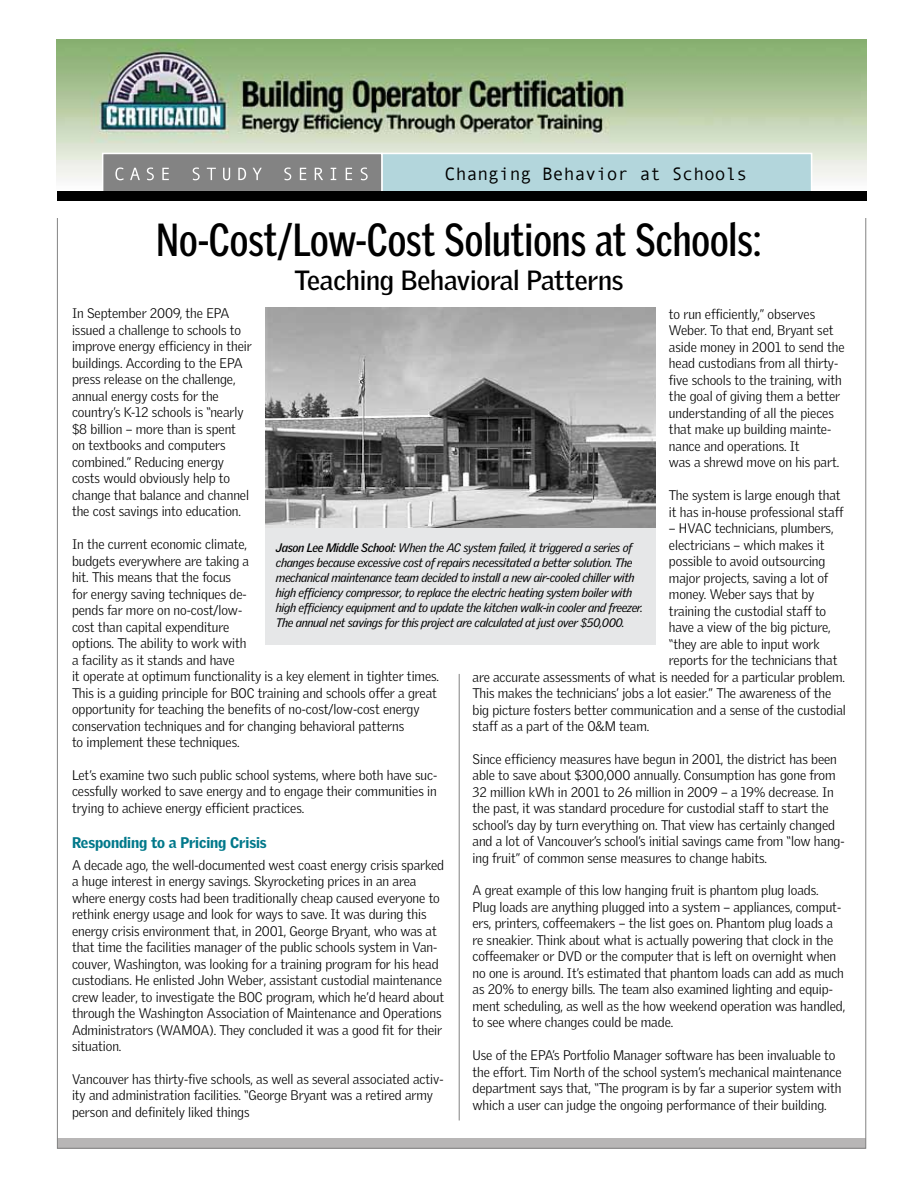
<style>
.page{position:relative;width:918px;height:1188px;background:#fff}
.page>*{position:absolute;margin:0;border:0;box-sizing:border-box;transform-origin:0 0}
.t1{font:700 45px "Griffith Gothic Cond";color:#000}
.t2{font:700 27px "Griffith Gothic";letter-spacing:-.005em;color:#000}
.t3{font:18px "Andale Mono";color:#000}
.t4{font:900 15px "Griffith Gothic";letter-spacing:-.005em;color:#00788a}
.t5{font:300 13.5px/16.5px "Griffith Gothic";letter-spacing:-.005em;color:#000}
.t6{font:italic 12px/15px "Griffith Gothic";letter-spacing:-.025em;color:#000}
.s1{font-weight:700}
</style>
<div class="page">
<div style="left:57px;top:1138px;width:809px;height:11px;background:#b8b6b6"></div>
<img style="left:57px;top:39px;width:810px;height:162px">
<div style="left:381px;top:153px;width:431px;height:46px;background:#b3d6dc;border:1px solid #fff"></div>
<div style="left:102px;top:153px;width:281px;height:46px;background:#838383;border:1px solid #fff"></div>
<svg style="left:115px;top:167px;width:9px;height:13px"></svg>
<svg style="left:130px;top:168px;width:10px;height:12px"></svg>
<svg style="left:147px;top:167px;width:7px;height:13px"></svg>
<svg style="left:162px;top:168px;width:7px;height:12px"></svg>
<svg style="left:193px;top:167px;width:7px;height:13px"></svg>
<svg style="left:207px;top:168px;width:9px;height:12px"></svg>
<svg style="left:223px;top:168px;width:7px;height:12px"></svg>
<svg style="left:238px;top:168px;width:8px;height:12px"></svg>
<svg style="left:253px;top:168px;width:9px;height:12px"></svg>
<svg style="left:284px;top:167px;width:7px;height:13px"></svg>
<svg style="left:300px;top:168px;width:6px;height:12px"></svg>
<svg style="left:315px;top:168px;width:8px;height:12px"></svg>
<svg style="left:331px;top:168px;width:5px;height:12px"></svg>
<svg style="left:346px;top:168px;width:6px;height:12px"></svg>
<svg style="left:361px;top:167px;width:7px;height:13px"></svg>
<div style="left:58px;top:192px;width:809px;height:9px;background:#000"></div>
<hr style="left:459px;top:674px;width:1px;height:446px;background:#838383">
<div style="left:265px;top:527px;width:390px;height:117px;background:#e6e7e8"></div>
<img style="left:265px;top:308px;width:390px;height:219px">
<h3 class="t3" style="left:445px;top:162px;width:304px">Changing Behavior at Schools</h3>
<h1 class="t1" style="left:156px;top:215px;width:607px">No-Cost/Low-Cost Solutions at Schools:</h1>
<h2 class="t2" style="left:295px;top:264px;width:330px">Teaching Behavioral Patterns</h2>
<p class="t5" style="left:72px;top:305px;width:181px">In September 2009, the EPA issued a challenge to schools to improve energy efficiency in their buildings. According to the EPA press release on the challenge, annual energy costs for the country’s K-12 schools is “nearly $8 billion – more than is spent on textbooks and computers combined.” Reducing energy costs would obviously help to change that balance and channel the cost savings into education.</p>
<p class="t5" style="left:72px;top:536px;width:369px">In the current economic climate,<br>budgets everywhere are taking a<br>hit. This means that the focus<br>for energy saving techniques de-<br>pends far more on no-cost/low-<br>cost than capital expenditure<br>options. The ability to work with<br>a facility as it stands and have<br>it operate at optimum functionality is a key element in tighter times.<br>This is a guiding principle for BOC training and schools offer a great opportunity for teaching the benefits of no-cost/low-cost energy conservation techniques and for changing behavioral patterns<br>to implement these techniques.</p>
<p class="t5" style="left:72px;top:766px;width:367px;text-align:justify">Let’s examine two such public school systems, where both have suc&shy;cessfully worked to save energy and to engage their communities in trying to achieve energy efficient practices.</p>
<p class="t4" style="left:72px;top:833px;width:196px">Responding to a Pricing Crisis</p>
<p class="t5" style="left:72px;top:856px;width:374px">A decade ago, the well-documented west coast energy crisis sparked a huge interest in energy savings. Skyrocketing prices in an area where energy costs had been traditionally cheap caused everyone to rethink energy usage and look for ways to save. It was during this energy crisis environment that, in 2001, George Bryant, who was at that time the facilities manager of the public schools system in Van&shy;couver, Washington, was looking for a training program for his head custodians. He enlisted John Weber, assistant custodial maintenance crew leader, to investigate the BOC program, which he’d heard about through the Washington Association of Maintenance and Operations Administrators (WAMOA). They concluded it was a good fit for their situation.</p>
<p class="t5" style="left:72px;top:1070px;width:373px">Vancouver has thirty-five schools, as well as several associated activ&shy;ity and administration facilities. “George Bryant was a retired army person and definitely liked things</p>
<p class="t5" style="left:669px;top:306px;width:177px">to run efficiently,” observes<br>Weber. To that end, Bryant set aside money in 2001 to send the head custodians from all thirty&shy;five schools to the training, with the goal of giving them a better understanding of all the pieces that make up building mainte&shy;nance and operations. It<br>was a shrewd move on his part.</p>
<p class="t5" style="left:669px;top:487px;width:176px">The system is large enough that it has in-house professional staff</p>
<p class="t5" style="left:669px;top:520px;width:166px">– HVAC technicians, plumbers,</p>
<p class="t5" style="left:669px;top:536px;width:157px">electricians – which makes it</p>
<p class="t5" style="left:669px;top:553px;width:158px">possible to avoid outsourcing</p>
<p class="t5" style="left:669px;top:569px;width:161px">major projects, saving a lot of</p>
<p class="t5" style="left:669px;top:586px;width:147px">money. Weber says that by</p>
<p class="t5" style="left:669px;top:602px;width:159px">training the custodial staff to</p>
<p class="t5" style="left:669px;top:619px;width:163px">have a view of the big picture,</p>
<p class="t5" style="left:669px;top:635px;width:152px">“they are able to input work</p>
<p class="t5" style="left:669px;top:652px;width:170px">reports for the technicians that</p>
<p class="t5" style="left:473px;top:668px;width:374px">are accurate assessments of what is needed for a particular problem.</p>
<p class="t5" style="left:473px;top:685px;width:360px">This makes the technicians’ jobs a lot easier.” The awareness of the</p>
<p class="t5" style="left:473px;top:701px;width:375px">big picture fosters better communication and a sense of the custodial</p>
<p class="t5" style="left:473px;top:718px;width:178px">staff as a part of the O&amp;M team.</p>
<p class="t5" style="left:473px;top:750px;width:374px">Since efficiency measures have begun in 2001, the district has been able to save about $300,000 annually. Consumption has gone from 32 million kWh in 2001 to 26 million in 2009 – a 19% decrease. In the past, it was standard procedure for custodial staff to start the school’s day by turn everything on. That view has certainly changed and a lot of Vancouver’s school’s initial savings came from “low hang&shy;ing fruit” of common sense measures to change habits.</p>
<p class="t5" style="left:473px;top:882px;width:374px">A great example of this low hanging fruit is phantom plug loads.<br>Plug loads are anything plugged into a system – appliances, comput&shy;ers, printers, coffeemakers – the list goes on. Phantom plug loads a re sneakier. Think about what is actually powering that clock in the coffeemaker or DVD or the computer that is left on overnight when no one is around. It’s estimated that phantom loads can add as much as 20% to energy bills. The team also examined lighting and equip&shy;ment scheduling, as well as the how weekend operation was handled, to see where changes could be made.</p>
<p class="t5" style="left:473px;top:1047px;width:371px">Use of the EPA’s Portfolio Manager software has been invaluable to the effort. Tim North of the school system’s mechanical maintenance department says that, “The program is by far a superior system with which a user can judge the ongoing performance of their building.</p>
<p class="t6" style="left:276px;top:540px;width:368px"><span class="s1">Jason Lee Middle School:</span> When the AC system failed, it triggered a series of changes because excessive cost of repairs necessitated a better solution. The mechanical maintenance team decided to install a new air-cooled chiller with high efficiency compressor, to replace the electric heating system boiler with high efficiency equipment and to update the kitchen walk-in cooler and freezer.<br>The annual net savings for this project are calculated at just over $50,000.</p>
</div>
